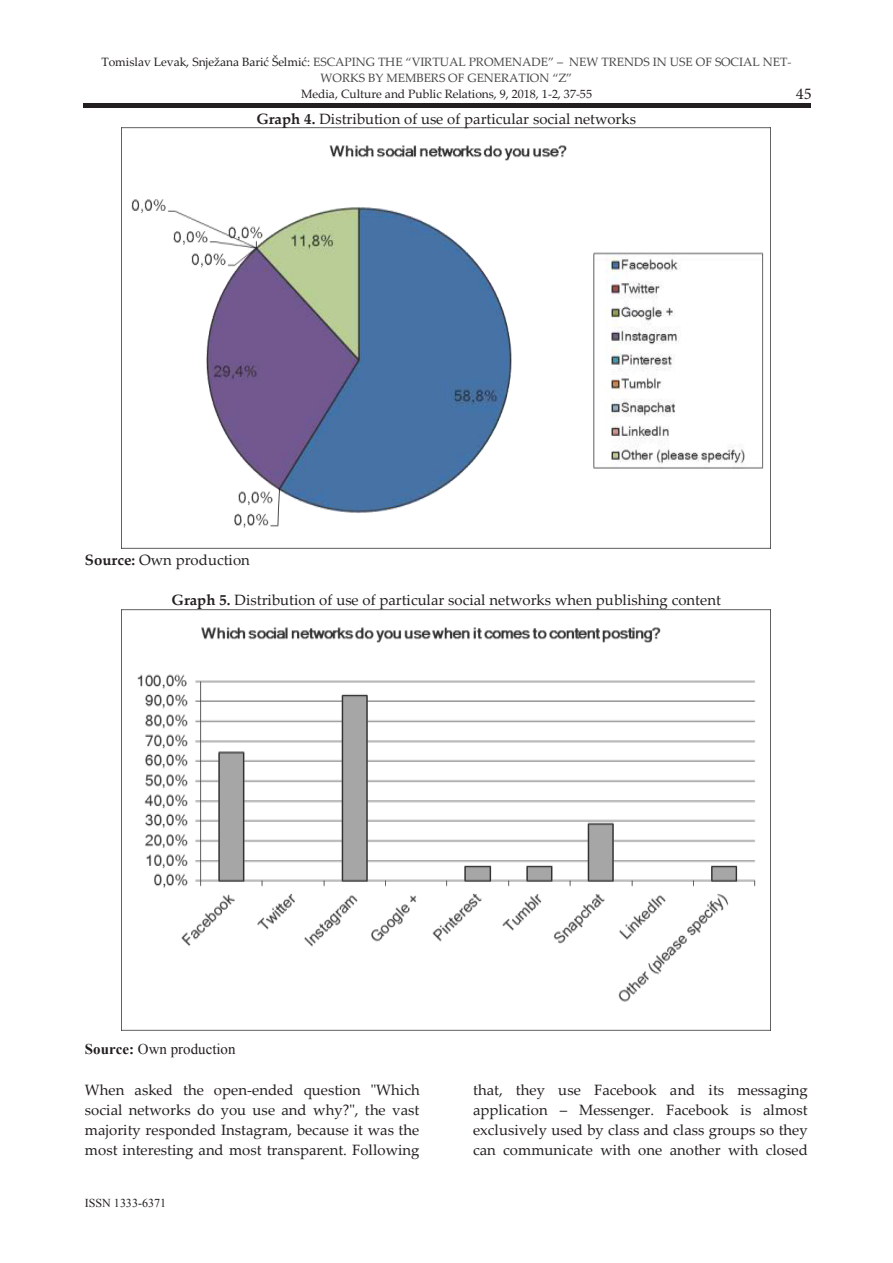
<style>
.page{position:relative;width:893px;height:1263px;background:#fff}
.page>*{position:absolute;margin:0;border:0;box-sizing:border-box;transform-origin:0 0}
.t1{font:16.5px "Minion Pro";color:#231f20}
.t2{font:15px/20.2px "Palatino Linotype";color:#231f20;text-align:justify}
.t3{font:15px "Times New Roman";letter-spacing:.005em;color:#231f20}
.t4{font:12px/16.2px "Palatino Linotype";color:#474849;text-align:center}
.t5{font:12px "Palatino Linotype";color:#231f20}
.t6{font:12px "Times New Roman";letter-spacing:-.005em;color:#231f20}
.s1{color:#231f20}
.s2{font-weight:700}
</style>
<div class="page">
<hr style="left:83px;top:107px;width:727px;height:1px;background:#231f20">
<hr style="left:83px;top:104px;width:727px;height:2px;background:#231f20">
<img style="left:121px;top:128px;width:649px;height:421px">
<img style="left:121px;top:609px;width:649px;height:421px">
<p class="t4" style="left:101px;top:53px;width:692px"><span class="s1">Tomislav Levak, Snježana Barić Šelmić:</span> ESCAPING THE “VIRTUAL PROMENADE” – NEW TRENDS IN USE OF SOCIAL NET-<br>WORKS BY MEMBERS OF GENERATION “Z”</p>
<p class="t5" style="left:301px;top:86px;width:293px">Media, Culture and Public Relations, 9, 2018, 1-2, 37-55</p>
<p class="t1" style="left:796px;top:83px;width:17px">45</p>
<p class="t2" style="left:256px;top:108px;width:381px"><span class="s2">Graph 4.</span> Distribution of use of particular social networks</p>
<p class="t2" style="left:85px;top:549px;width:167px"><span class="s2">Source:</span> Own production</p>
<p class="t2" style="left:172px;top:589px;width:551px"><span class="s2">Graph 5.</span> Distribution of use of particular social networks when publishing content</p>
<p class="t3" style="left:85px;top:1039px;width:152px"><span class="s2">Source:</span> Own production</p>
<p class="t2" style="left:85px;top:1079px;width:336px">When asked the open-ended question "Which social networks do you use and why?", the vast majority responded Instagram, because it was the most interesting and most transparent. Following</p>
<p class="t2" style="left:473px;top:1079px;width:336px">that, they use Facebook and its messaging application – Messenger. Facebook is almost exclusively used by class and class groups so they can communicate with one another with closed</p>
<p class="t6" style="left:85px;top:1195px;width:83px">ISSN 1333-6371</p>
</div>
